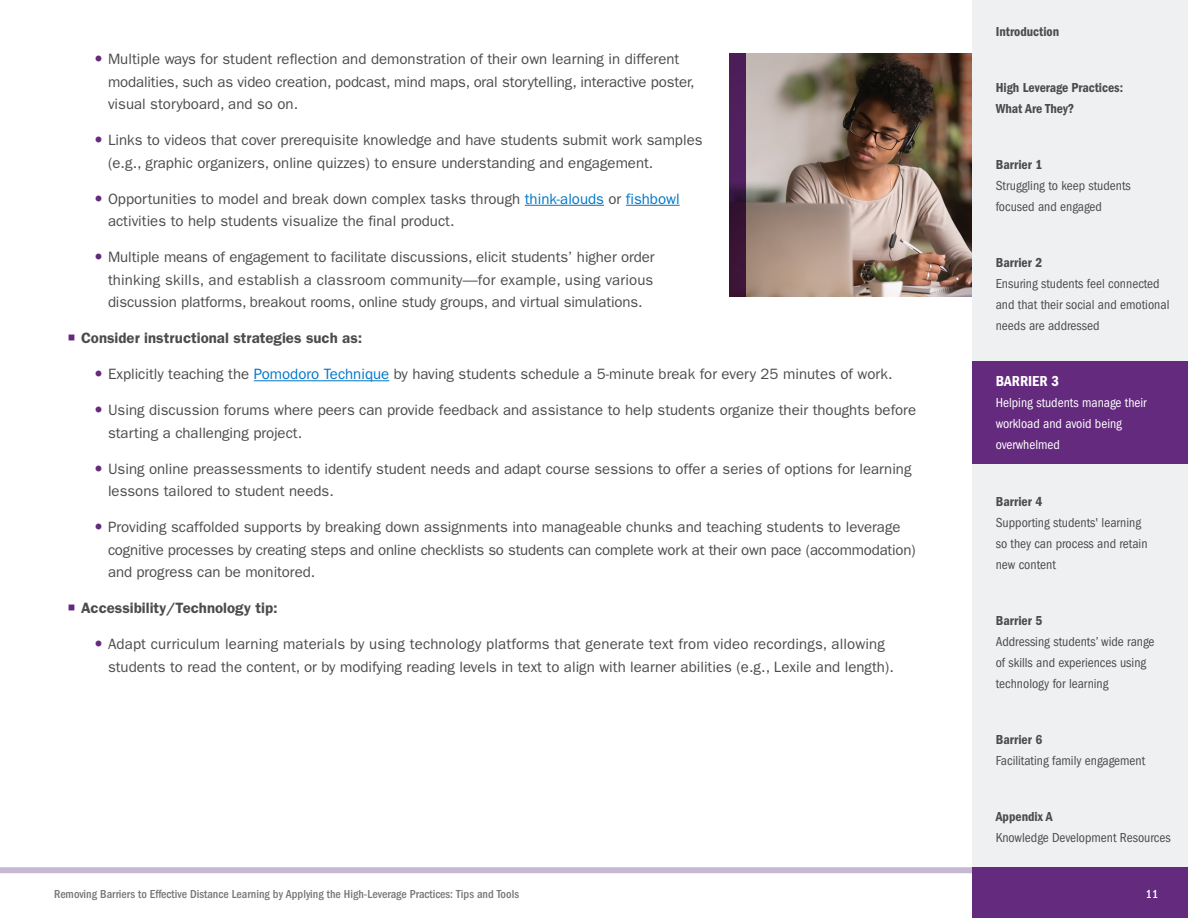
<style>
.page{position:relative;width:1188px;height:918px;background:#fff}
.page>*{position:absolute;margin:0;border:0;box-sizing:border-box;transform-origin:0 0}
.t1{font:15px/22.5px "ITC Franklin Gothic Std";color:#4b4c4d}
.t2{font:600 15px "ITC Franklin Gothic Std";color:#4b4c4d}
.t3{font:15px "ITC Franklin Gothic Std Dm Cd";color:#fff}
.t4{font:condensed 13.5px/21px "ITC Franklin Gothic Std";color:#4b4c4d}
.t5{font:13.5px/21px "ITC Franklin Gothic Std Dm Cd";color:#4b4c4d}
.t6{font:condensed 13.5px/21px "ITC Franklin Gothic Std";color:#fff}
.t7{font:500 condensed 12px "ITC Franklin Gothic Std";color:#787378}
.t8{font:500 condensed 12px "ITC Franklin Gothic Std";color:#fff}
.s1{color:#0077c8}
</style>
<div class="page">
<div style="left:972px;top:0;width:216px;height:918px;background:#eff0f1"></div>
<div style="left:0;top:867px;width:1188px;height:6px;background:#c7b8d4"></div>
<div style="left:972px;top:361px;width:216px;height:103px;background:#642a7d"></div>
<div style="left:972px;top:867px;width:216px;height:51px;background:#642a7d"></div>
<hr style="left:525px;top:205px;width:79px;height:1px;background:#0077c8">
<hr style="left:626px;top:205px;width:54px;height:1px;background:#0077c8">
<hr style="left:254px;top:380px;width:135px;height:1px;background:#0077c8">
<img style="left:745px;top:54px;width:227px;height:243px">
<svg style="left:729px;top:54px;width:16px;height:243px;fill:#4c1e58"></svg>
<p class="t1" style="left:108px;top:48px;width:588px">Multiple ways for student reflection and demonstration of their own learning in different modalities, such as video creation, podcast, mind maps, oral storytelling, interactive poster, visual storyboard, and so on.</p>
<p class="t1" style="left:108px;top:129px;width:596px">Links to videos that cover prerequisite knowledge and have students submit work samples (e.g., graphic organizers, online quizzes) to ensure understanding and engagement.</p>
<p class="t1" style="left:108px;top:188px;width:573px">Opportunities to model and break down complex tasks through <span class="s1">think-alouds</span> or <span class="s1">fishbowl </span>activities to help students visualize the final product.</p>
<p class="t1" style="left:108px;top:246px;width:548px;text-align:justify">Multiple means of engagement to facilitate discussions, elicit students’ higher order thinking skills, and establish a classroom community—for example, using various discussion platforms, breakout rooms, online study groups, and virtual simulations.</p>
<p class="t2" style="left:81px;top:329px;width:283px">Consider instructional strategies such as:</p>
<p class="t1" style="left:108px;top:363px;width:786px">Explicitly teaching the <span class="s1">Pomodoro Technique</span> by having students schedule a 5-minute break for every 25 minutes of work.</p>
<p class="t1" style="left:108px;top:399px;width:810px">Using discussion forums where peers can provide feedback and assistance to help students organize their thoughts before starting a challenging project.</p>
<p class="t1" style="left:108px;top:458px;width:805px">Using online preassessments to identify student needs and adapt course sessions to offer a series of options for learning lessons tailored to student needs.</p>
<p class="t1" style="left:108px;top:516px;width:809px">Providing scaffolded supports by breaking down assignments into manageable chunks and teaching students to leverage cognitive processes by creating steps and online checklists so students can complete work at their own pace (accommodation) and progress can be monitored.</p>
<p class="t2" style="left:81px;top:599px;width:198px">Accessibility/Technology tip:</p>
<p class="t1" style="left:108px;top:633px;width:787px">Adapt curriculum learning materials by using technology platforms that generate text from video recordings, allowing students to read the content, or by modifying reading levels in text to align with learner abilities (e.g., Lexile and length).</p>
<p class="t7" style="left:54px;top:887px;width:467px">Removing Barriers to Effective Distance Learning by Applying the High-Leverage Practices: Tips and Tools</p>
<p class="t5" style="left:996px;top:21px;width:65px">Introduction</p>
<p class="t5" style="left:996px;top:77px;width:129px">High Leverage Practices:<br>What Are They?</p>
<p class="t5" style="left:996px;top:154px;width:48px">Barrier 1</p>
<p class="t4" style="left:996px;top:175px;width:137px">Struggling to keep students focused and engaged</p>
<p class="t5" style="left:996px;top:252px;width:48px">Barrier 2</p>
<p class="t4" style="left:996px;top:274px;width:175px">Ensuring students feel connected and that their social and emotional needs are addressed</p>
<p class="t3" style="left:996px;top:373px;width:65px">BARRIER 3</p>
<p class="t6" style="left:996px;top:393px;width:152px">Helping students manage their workload and avoid being overwhelmed</p>
<p class="t5" style="left:996px;top:491px;width:48px">Barrier 4</p>
<p class="t4" style="left:996px;top:512px;width:153px">Supporting students' learning so they can process and retain new content</p>
<p class="t5" style="left:996px;top:610px;width:48px">Barrier 5</p>
<p class="t4" style="left:996px;top:631px;width:160px">Addressing students’ wide range of skills and experiences using technology for learning</p>
<p class="t5" style="left:996px;top:729px;width:48px">Barrier 6</p>
<p class="t4" style="left:996px;top:750px;width:151px">Facilitating family engagement</p>
<p class="t5" style="left:996px;top:806px;width:58px">Appendix A</p>
<p class="t4" style="left:996px;top:827px;width:176px">Knowledge Development Resources</p>
<p class="t8" style="left:1146px;top:887px;width:14px">11</p>
</div>
